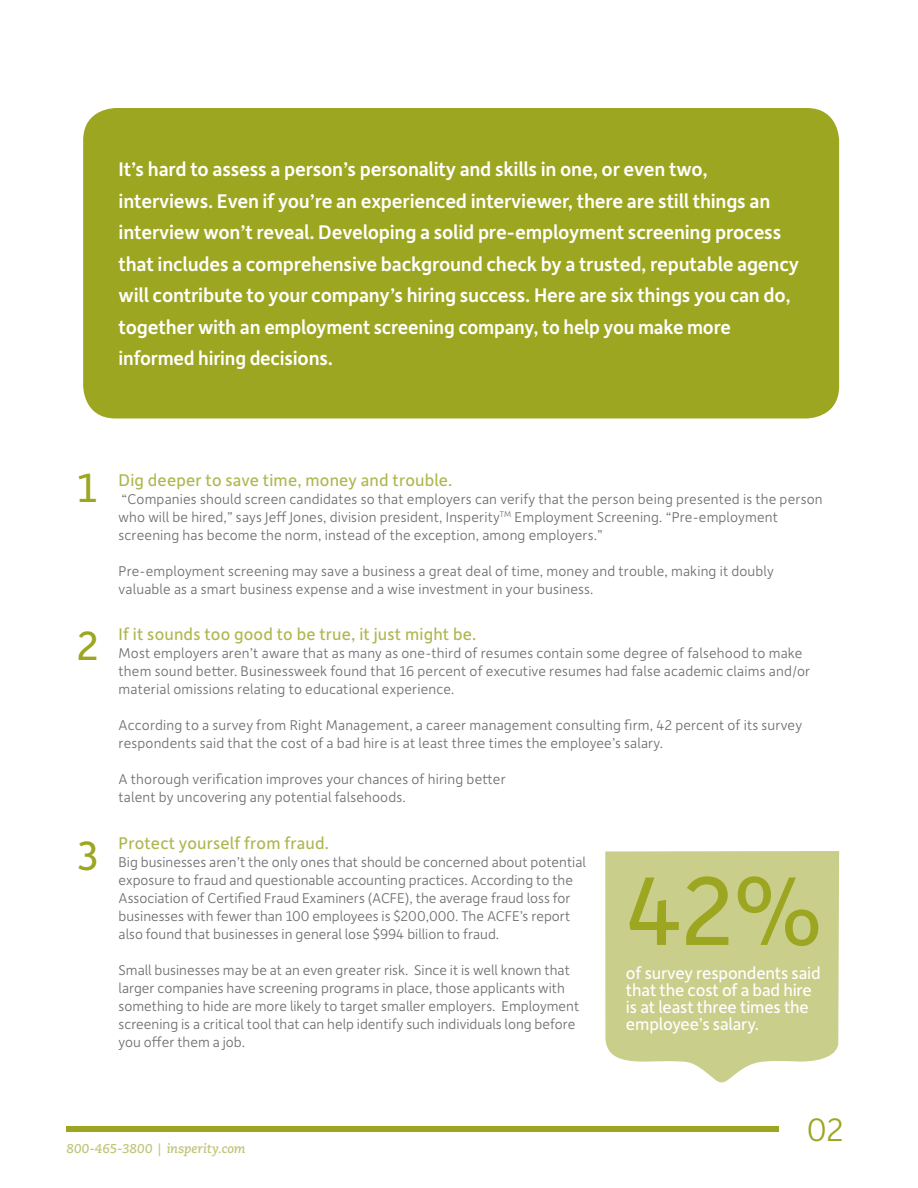
<style>
.page{position:relative;width:918px;height:1188px;background:#fff}
.page>*{position:absolute;margin:0;border:0;box-sizing:border-box;transform-origin:0 0}
.t1{font:103.8px "Depot New";color:#9da620}
.t2{font:43.5px "Depot New";color:#9da620}
.t3{font:300 34.5px "Depot New";color:#9da620}
.t4{font:500 21px/31.5px "Depot New";letter-spacing:-.01em;color:#fff}
.t5{font:18.3px/17.1px "Depot New";letter-spacing:-.01em;color:#fff}
.t6{font:18px "Depot New";letter-spacing:.01em;color:#aeb64e}
.t7{font:300 15px/18px "Depot New";letter-spacing:.01em;color:#6c6d70}
.t8{font:italic 700 12.75px "Caecilia LT Std";letter-spacing:.01em;color:#c0c578}
</style>
<div class="page">
<svg style="left:605px;top:851px;width:234px;height:232px;background:#cfd397"></svg>
<div style="left:83px;top:108px;width:756px;height:311px;background:#9da620;border-radius:32px"></div>
<div style="left:66px;top:1127px;width:713px;height:5px;background:#9da620"></div>
<p class="t4" style="left:119px;top:153px;width:682px">It’s hard to assess a person’s personality and skills in one, or even two, interviews. Even if you’re an experienced interviewer, there are still things an interview won’t reveal. Developing a solid pre-employment screening process that includes a comprehensive background check by a trusted, reputable agency will contribute to your company’s hiring success. Here are six things you can do, together with an employment screening company, to help you make more informed hiring decisions.</p>
<p class="t2" style="left:77px;top:459px;width:22px">1</p>
<p class="t2" style="left:77px;top:617px;width:23px">2</p>
<p class="t2" style="left:78px;top:827px;width:23px">3</p>
<p class="t6" style="left:119px;top:468px;width:335px">Dig deeper to save time, money and trouble.</p>
<p class="t7" style="left:119px;top:489px;width:706px">“Companies should screen candidates so that employers can verify that the person being presented is the person who will be hired,” says Jeff Jones, division president, Insperity<sup>TM</sup> Employment Screening. “Pre-employment screening has become the norm, instead of the exception, among employers.”</p>
<p class="t7" style="left:119px;top:561px;width:657px">Pre-employment screening may save a business a great deal of time, money and trouble, making it doubly valuable as a smart business expense and a wise investment in your business.</p>
<p class="t6" style="left:119px;top:622px;width:359px">If it sounds too good to be true, it just might be.</p>
<p class="t7" style="left:119px;top:643px;width:693px">Most employers aren’t aware that as many as one-third of resumes contain some degree of falsehood to make them sound better. Businessweek found that 16 percent of executive resumes had false academic claims and/or material omissions relating to educational experience.</p>
<p class="t7" style="left:119px;top:715px;width:685px">According to a survey from Right Management, a career management consulting firm, 42 percent of its survey respondents said that the cost of a bad hire is at least three times the employee’s salary.</p>
<p class="t7" style="left:119px;top:769px;width:389px">A thorough verification improves your chances of hiring better talent by uncovering any potential falsehoods.</p>
<p class="t6" style="left:119px;top:832px;width:212px">Protect yourself from fraud.</p>
<p class="t7" style="left:119px;top:853px;width:469px">Big businesses aren’t the only ones that should be concerned about potential exposure to fraud and questionable accounting practices. According to the Association of Certified Fraud Examiners (ACFE), the average fraud loss for businesses with fewer than 100 employees is $200,000. The ACFE’s report also found that businesses in general lose $994 billion to fraud.</p>
<p class="t7" style="left:119px;top:961px;width:462px">Small businesses may be at an even greater risk. Since it is well known that larger companies have screening programs in place, those applicants with something to hide are more likely to target smaller employers. Employment screening is a critical tool that can help identify such individuals long before you offer them a job.</p>
<p class="t1" style="left:626px;top:843px;width:199px">42%</p>
<p class="t5" style="left:626px;top:964px;width:196px">of survey respondents said that the cost of a bad hire is at least three times the employee’s salary.</p>
<p class="t8" style="left:66px;top:1141px;width:181px">800-465-3800 | insperity.com</p>
<p class="t3" style="left:807px;top:1107px;width:38px">02</p>
</div>
